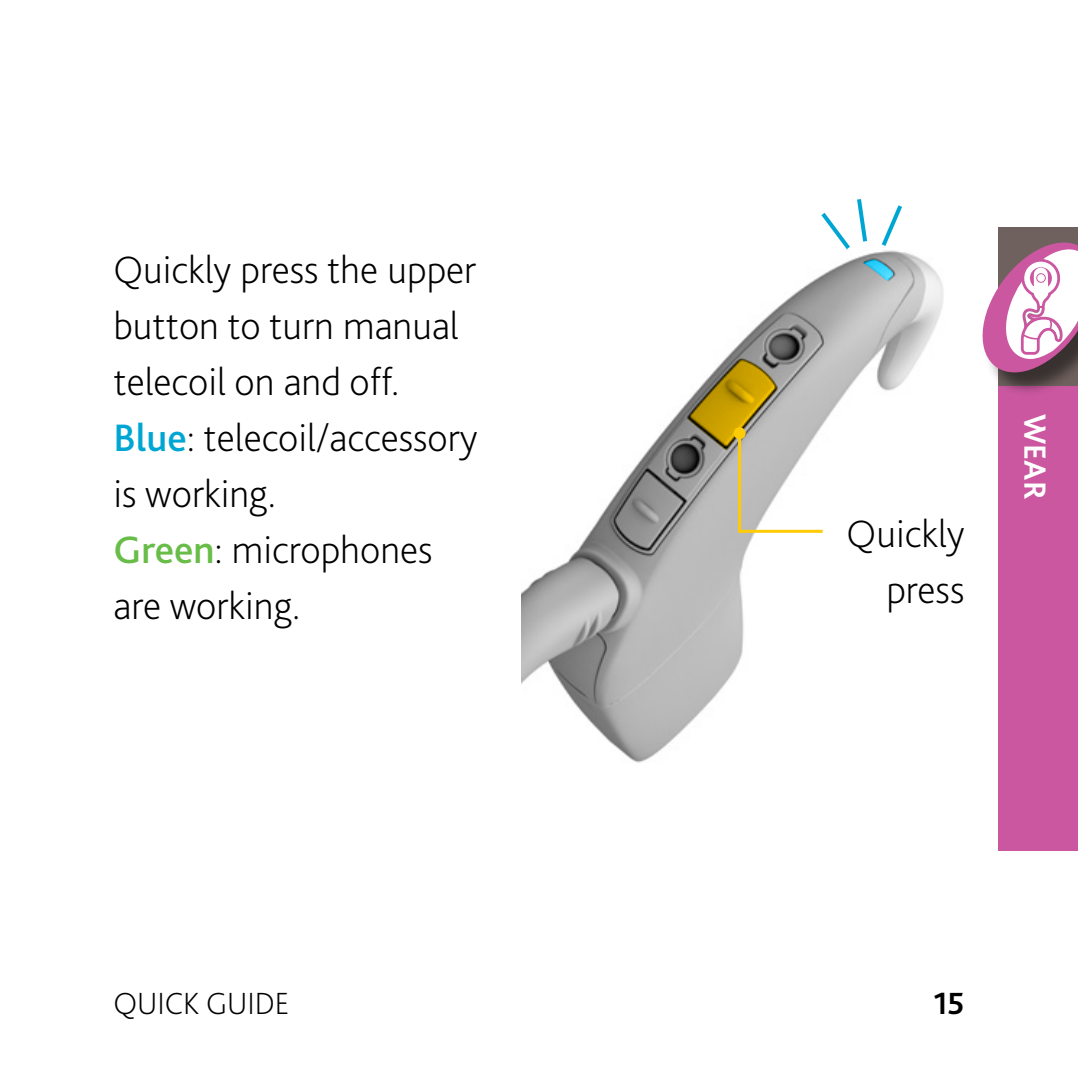
<style>
.page{position:relative;width:1078px;height:1078px;background:#fff}
.page>*{position:absolute;margin:0;border:0;box-sizing:border-box;transform-origin:0 0}
.t1{font:200 40px/56px "Bliss Pro";color:#000;text-align:right}
.t2{font:200 32px "Bliss Pro";color:#000}
.t3{font:700 32px "Bliss Pro";color:#fff}
.t4{font:700 32px "Bliss Pro";color:#000}
.s1{font-weight:500;color:#00a6d3}
.s2{font-weight:500;color:#68bd49}
</style>
<div class="page">
<img style="left:522px;top:250px;width:422px;height:513px">
<svg style="left:688px;top:359px;width:137px;height:175px"></svg>
<svg style="left:862px;top:259px;width:31px;height:22px"></svg>
<svg style="left:817px;top:199px;width:52px;height:54px"></svg>
<svg style="left:881px;top:205px;width:21px;height:41px"></svg>
<div style="left:998px;top:386px;width:79px;height:464px;background:#ca57a0"></div>
<svg style="left:998px;top:227px;width:79px;height:159px;fill:#6e615e"></svg>
<svg style="left:982px;top:242px;width:95px;height:132px"></svg>
<div style="left:1036px;top:273px;width:9px;height:10px;border:1px solid #ca57a0;border-radius:50%"></div>
<p class="t1" style="left:113px;top:240px;width:365px;text-align:left">Quickly press the upper button to turn manual telecoil on and off.<br><span class="s1">Blue</span>: telecoil/accessory is working.<br><span class="s2">Green</span>: microphones are working.</p>
<p class="t1" style="left:846px;top:504px;width:119px">Quickly press</p>
<p class="t3" style="left:1054px;top:414px;width:87px;rotate:90deg">WEAR</p>
<p class="t2" style="left:113px;top:983px;width:177px">QUICK GUIDE</p>
<p class="t4" style="left:933px;top:983px;width:33px">15</p>
</div>
